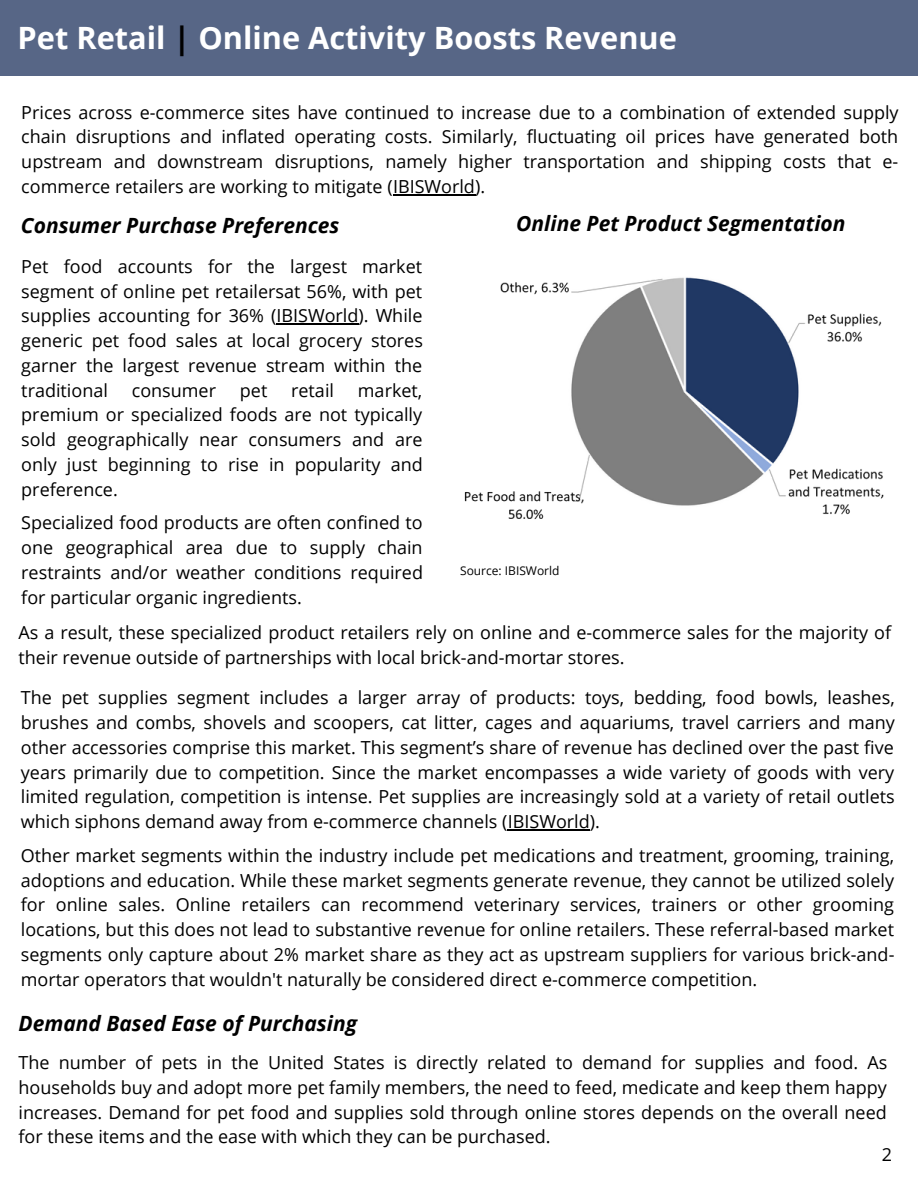
<style>
.page{position:relative;width:918px;height:1188px;background:#fff}
.page>*{position:absolute;margin:0;border:0;box-sizing:border-box;transform-origin:0 0}
.t1{font:700 30.75px "Open Sans";color:#fff}
.t2{font:italic 700 21px "Open Sans";color:#000}
.t3{font:18px/24.8px "Open Sans";color:#000;text-align:justify}
.t4{font:12px "Open Sans";color:#000}
.s1{color:#000}
</style>
<div class="page">
<div style="left:0;top:0;width:918px;height:75px;background:#576686"></div>
<img style="left:464px;top:277px;width:420px;height:243px">
<hr style="left:393px;top:194px;width:82px;height:1px;background:#000">
<hr style="left:277px;top:324px;width:82px;height:1px;background:#000">
<hr style="left:508px;top:829px;width:82px;height:1px;background:#000">
<h1 class="t1" style="left:18px;top:16px;width:661px">Pet Retail <span class="s1">|</span> Online Activity Boosts Revenue</h1>
<p class="t3" style="left:21px;top:99px;width:879px">Prices across e-commerce sites have continued to increase due to a combination of extended supply chain disruptions and inflated operating costs. Similarly, fluctuating oil prices have generated both upstream and downstream disruptions, namely higher transportation and shipping costs that e&shy;commerce retailers are working to mitigate (IBISWorld).</p>
<p class="t2" style="left:21px;top:211px;width:320px">Consumer Purchase Preferences</p>
<p class="t2" style="left:516px;top:209px;width:331px">Online Pet Product Segmentation</p>
<p class="t3" style="left:21px;top:254px;width:403px">Pet food accounts for the largest market segment of online pet retailersat 56%, with pet supplies accounting for 36% (IBISWorld). While generic pet food sales at local grocery stores garner the largest revenue stream within the traditional</p>
<p class="t3" style="left:21px;top:377px;width:403px;text-indent:337px">market, premium or specialized foods are not typically sold geographically near consumers and are only just beginning to rise in popularity and preference.</p>
<p class="t3" style="left:21px;top:510px;width:403px">Specialized food products are often confined to one geographical area due to supply chain restraints and/or weather conditions required for particular organic ingredients.</p>
<p class="t3" style="left:19px;top:620px;width:874px">As a result, these specialized product retailers rely on online and e-commerce sales for the majority of their revenue outside of partnerships with local brick-and-mortar stores.</p>
<p class="t3" style="left:21px;top:685px;width:876px">The pet supplies segment includes a larger array of products: toys, bedding, food bowls, leashes, brushes and combs, shovels and scoopers, cat litter, cages and aquariums, travel carriers and many other accessories comprise this market. This segment’s share of revenue has declined over the past five years primarily due to competition. Since the market encompasses a wide variety of goods with very limited regulation, competition is intense. Pet supplies are increasingly sold at a variety of retail outlets which siphons demand away from e-commerce channels (IBISWorld).</p>
<p class="t3" style="left:21px;top:843px;width:875px">Other market segments within the industry include pet medications and treatment, grooming, training, adoptions and education. While these market segments generate revenue, they cannot be utilized solely for online sales. Online retailers can recommend veterinary services, trainers or other grooming locations, but this does not lead to substantive revenue for online retailers. These referral-based market segments only capture about 2% market share as they act as upstream suppliers for various brick-and&shy;mortar operators that wouldn't naturally be considered direct e-commerce competition.</p>
<p class="t2" style="left:19px;top:1009px;width:340px">Demand Based Ease of Purchasing</p>
<p class="t3" style="left:19px;top:1050px;width:870px">The number of pets in the United States is directly related to demand for supplies and food. As households buy and adopt more pet family members, the need to feed, medicate and keep them happy increases. Demand for pet food and supplies sold through online stores depends on the overall need for these items and the ease with which they can be purchased.</p>
<p class="t3" style="left:882px;top:1141px;width:12px">2</p>
<p class="t3" style="left:132px;top:377px;width:86px">consumer</p>
<p class="t3" style="left:240px;top:377px;width:29px">pet</p>
<p class="t3" style="left:291px;top:377px;width:44px">retail</p>
<p class="t4" style="left:460px;top:563px;width:101px">Source: IBISWorld</p>
</div>
